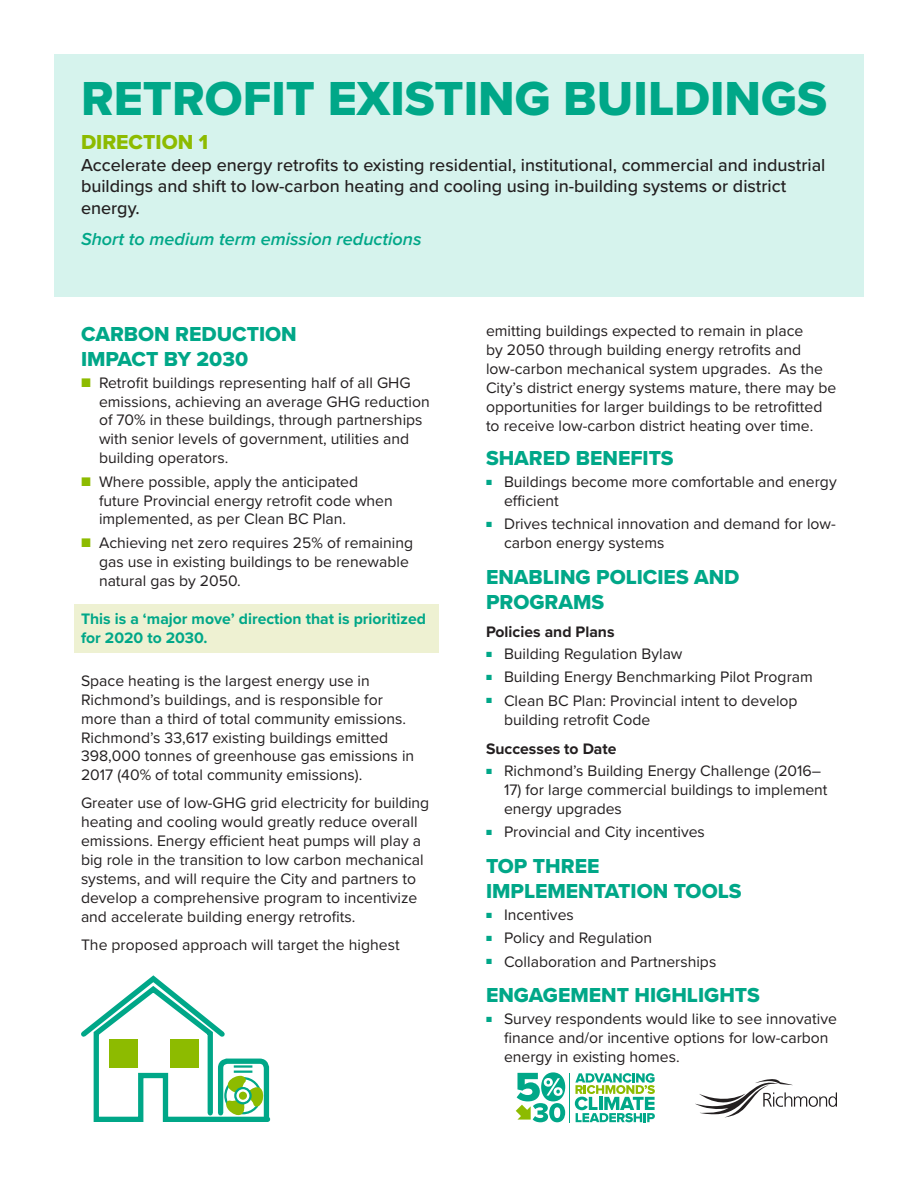
<style>
.page{position:relative;width:918px;height:1188px;background:#fff}
.page>*{position:absolute;margin:0;border:0;box-sizing:border-box;transform-origin:0 0}
.Heading{font:49.5px "Proxima Nova Extrabld";color:#00a788}
.Subhead{font:21px/25.2px "Proxima Nova Extrabld";color:#00a788}
.Direction{font:21px "Proxima Nova Extrabld";color:#8dbb00}
.Direction_Text{font:500 18px/21.6px "Proxima Nova";color:#231f20}
.Reduction_Text{font:italic 600 18px "Proxima Nova";color:#00a788}
.Body{font:15.75px/18.9px "Proxima Nova";color:#231f20}
.Green_Highlight_Text{font:700 15.75px/18.9px "Proxima Nova";color:#00a788}
.Subhead_2{font:700 15.75px "Proxima Nova";color:#231f20}
.s1{font-size:15px;color:#8dbb00}
.s2{font-size:9px;color:#00a788}
</style>
<div class="page">
<hr style="left:570px;top:1073px;width:1px;height:49px;background:#00a788">
<svg style="left:516px;top:1072px;width:49px;height:50px"></svg>
<svg style="left:575px;top:1073px;width:80px;height:49px"></svg>
<svg style="left:695px;top:1079px;width:142px;height:38px"></svg>
<div style="left:54px;top:54px;width:810px;height:243px;background:#d6f3ed"></div>
<div style="left:74px;top:605px;width:365px;height:48px;background:#eef1d2"></div>
<svg style="left:81px;top:975px;width:190px;height:147px"></svg>
<div style="left:234px;top:1087px;width:18px;height:17px;border:2px solid #00a788;border-radius:50%"></div>
<div style="left:239px;top:1092px;width:8px;height:8px;background:#8dbb00;border-radius:50%"></div>
<p class="Heading" style="left:81px;top:62px;width:748px">RETROFIT EXISTING BUILDINGS</p>
<p class="Direction" style="left:81px;top:126px;width:129px">DIRECTION 1</p>
<p class="Direction_Text" style="left:81px;top:153px;width:746px">Accelerate deep energy retrofits to existing residential, institutional, commercial and industrial buildings and shift to low-carbon heating and cooling using in-building systems or district energy.</p>
<p class="Reduction_Text" style="left:81px;top:225px;width:342px">Short to medium term emission reductions</p>
<p class="Subhead" style="left:81px;top:321px;width:217px">CARBON REDUCTION<br>IMPACT BY 2030</p>
<p class="Body" style="left:99px;top:372px;width:332px;text-indent:-18px"><span class="s1">■</span> Retrofit buildings representing half of all GHG emissions, achieving an average GHG reduction of 70% in these buildings, through partnerships with senior levels of government, utilities and building operators.</p>
<p class="Body" style="left:99px;top:471px;width:295px;text-indent:-18px"><span class="s1">■</span> Where possible, apply the anticipated future Provincial energy retrofit code when implemented, as per Clean BC Plan.</p>
<p class="Body" style="left:99px;top:533px;width:316px;text-indent:-18px"><span class="s1">■</span> Achieving net zero requires 25% of remaining gas use in existing buildings to be renewable natural gas by 2050.</p>
<p class="Green_Highlight_Text" style="left:81px;top:609px;width:347px">This is a ‘major move’ direction that is prioritized for 2020 to 2030.</p>
<p class="Body" style="left:81px;top:671px;width:335px">Space heating is the largest energy use in Richmond’s buildings, and is responsible for more than a third of total community emissions.<br>Richmond’s 33,617 existing buildings emitted 398,000 tonnes of greenhouse gas emissions in 2017 (40% of total community emissions).</p>
<p class="Body" style="left:81px;top:793px;width:350px">Greater use of low-GHG grid electricity for building heating and cooling would greatly reduce overall emissions. Energy efficient heat pumps will play a big role in the transition to low carbon mechanical systems, and will require the City and partners to develop a comprehensive program to incentivize and accelerate building energy retrofits.</p>
<p class="Body" style="left:81px;top:934px;width:320px">The proposed approach will target the highest</p>
<p class="Body" style="left:486px;top:321px;width:352px">emitting buildings expected to remain in place<br>by 2050 through building energy retrofits and low-carbon mechanical system upgrades. As the City’s district energy systems mature, there may be opportunities for larger buildings to be retrofitted to receive low-carbon district heating over time.</p>
<p class="Subhead" style="left:486px;top:445px;width:189px">SHARED BENEFITS</p>
<p class="Body" style="left:504px;top:472px;width:334px;text-indent:-18px"><span class="s2">■</span> Buildings become more comfortable and energy efficient</p>
<p class="Body" style="left:504px;top:514px;width:333px;text-indent:-18px"><span class="s2">■</span> Drives technical innovation and demand for low&shy;carbon energy systems</p>
<p class="Subhead" style="left:486px;top:564px;width:255px">ENABLING POLICIES AND<br>PROGRAMS</p>
<p class="Subhead_2" style="left:486px;top:620px;width:130px">Policies and Plans</p>
<p class="Body" style="left:486px;top:644px;width:198px"><span class="s2">■</span> Building Regulation Bylaw</p>
<p class="Body" style="left:486px;top:667px;width:328px"><span class="s2">■</span> Building Energy Benchmarking Pilot Program</p>
<p class="Body" style="left:504px;top:690px;width:295px;text-indent:-18px"><span class="s2">■</span> Clean BC Plan: Provincial intent to develop building retrofit Code</p>
<p class="Subhead_2" style="left:486px;top:737px;width:132px">Successes to Date</p>
<p class="Body" style="left:486px;top:761px;width:337px"><span class="s2">■</span> Richmond’s Building Energy Challenge (2016–</p>
<p class="Body" style="left:504px;top:779px;width:325px">17) for large commercial buildings to implement energy upgrades</p>
<p class="Body" style="left:486px;top:822px;width:220px"><span class="s2">■</span> Provincial and City incentives</p>
<p class="Subhead" style="left:486px;top:853px;width:257px">TOP THREE<br>IMPLEMENTATION TOOLS</p>
<p class="Body" style="left:486px;top:905px;width:89px"><span class="s2">■</span> Incentives</p>
<p class="Body" style="left:486px;top:928px;width:168px"><span class="s2">■</span> Policy and Regulation</p>
<p class="Body" style="left:486px;top:951px;width:232px"><span class="s2">■</span> Collaboration and Partnerships</p>
<p class="Subhead" style="left:486px;top:983px;width:275px">ENGAGEMENT HIGHLIGHTS</p>
<p class="Body" style="left:504px;top:1009px;width:335px;text-indent:-18px"><span class="s2">■</span> Survey respondents would like to see innovative finance and/or incentive options for low-carbon energy in existing homes.</p>
</div>
